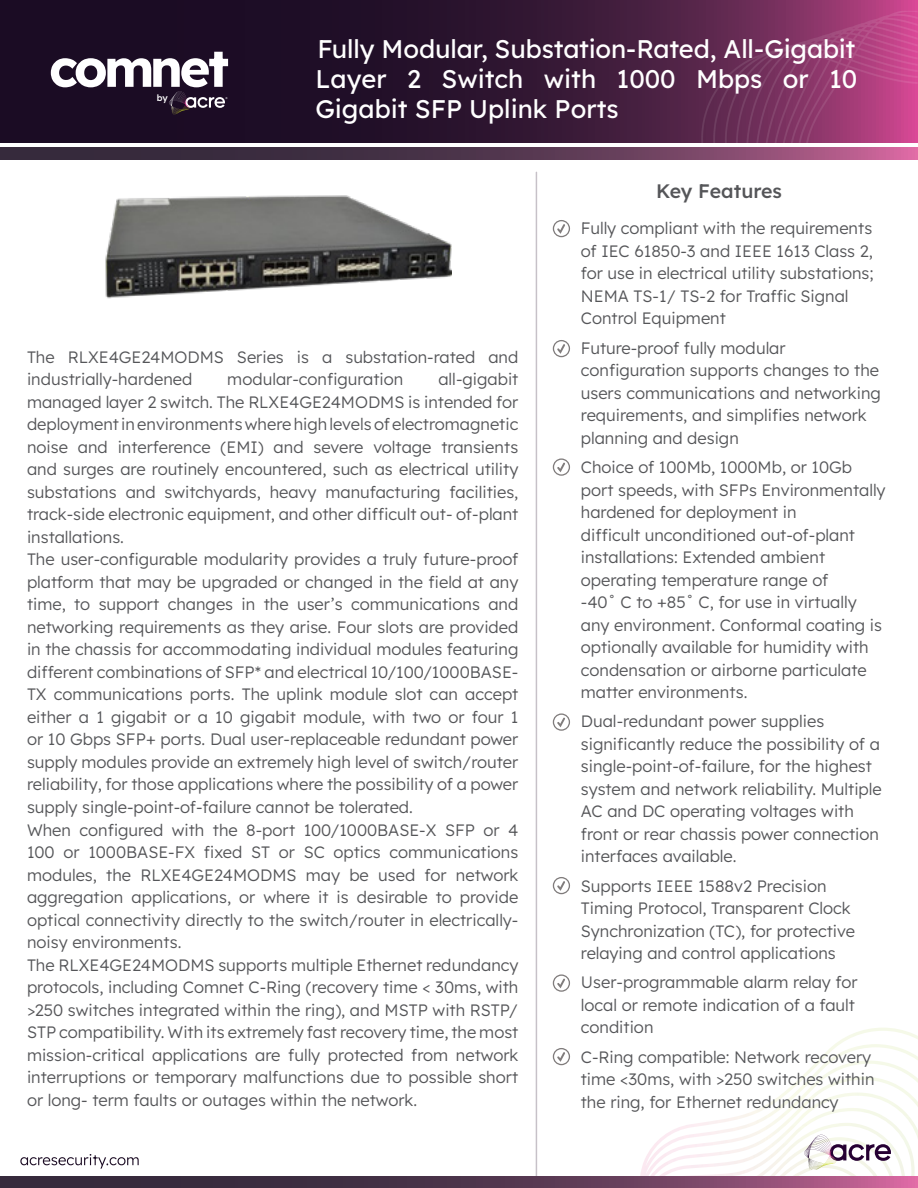
<style>
.page{position:relative;width:918px;height:1188px;background:#fff}
.page>*{position:absolute;margin:0;border:0;box-sizing:border-box;transform-origin:0 0}
.Product_Title{font:25.5px/30px "Lexend";color:#fff;text-align:justify}
.Product_Overview{font:500 19.5px "Lexend";color:#555659}
.Product_Overview-2{font:300 16.5px/22.5px "Lexend";color:#555659;text-align:justify}
.Paragraph_Style_4{font:300 16.5px/22.5px "Lexend";color:#555659}
.t1{font:500 9px "Lexend";color:#fff}
</style>
<div class="page">
<svg style="left:0;top:0;width:691px;height:143px;background:#29122d"></svg>
<svg style="left:20px;top:1154px;width:119px;height:15px"></svg>
<img style="left:640px;top:1028px;width:278px;height:148px">
<img style="left:755px;top:1123px;width:150px;height:53px">
<img style="left:769px;top:1137px;width:124px;height:39px">
<img style="left:779px;top:1151px;width:99px;height:25px">
<img style="left:792px;top:1165px;width:65px;height:11px">
<svg style="left:51px;top:52px;width:177px;height:62px"></svg>
<svg style="left:836px;top:1144px;width:55px;height:17px"></svg>
<img style="left:804px;top:1135px;width:32px;height:35px">
<hr style="left:536px;top:172px;width:1px;height:1007px;background:#c7c1c8">
<svg style="left:0;top:148px;width:918px;height:11px;background:#5f3b56"></svg>
<img style="left:691px;top:0;width:227px;height:143px">
<svg style="left:0;top:1176px;width:918px;height:12px;background:#5f3b56"></svg>
<svg style="left:553px;top:220px;width:17px;height:17px"></svg>
<svg style="left:553px;top:340px;width:17px;height:17px"></svg>
<svg style="left:553px;top:458px;width:17px;height:18px"></svg>
<svg style="left:553px;top:713px;width:17px;height:18px"></svg>
<svg style="left:553px;top:877px;width:17px;height:17px"></svg>
<svg style="left:553px;top:974px;width:17px;height:18px"></svg>
<svg style="left:553px;top:1048px;width:17px;height:17px"></svg>
<img style="left:105px;top:195px;width:346px;height:104px">
<p class="t1" style="left:157px;top:91px;width:12px">by</p>
<p class="Product_Title" style="left:315px;top:32px;width:544px">Fully Modular, Substation-Rated, All-Gigabit Layer 2 Switch with 1000 Mbps or 10<br>Gigabit SFP Uplink Ports</p>
<p class="Product_Overview-2" style="left:27px;top:345px;width:493px">The RLXE4GE24MODMS Series is a substation-rated and industrially-hardened</p>
<p class="Product_Overview-2" style="left:27px;top:367px;width:493px;text-indent:411px">all-gigabit managed layer 2 switch. The RLXE4GE24MODMS is intended for deployment in environments where high levels of electromagnetic noise and interference (EMI) and severe voltage transients and surges are routinely encountered, such as electrical utility substations and switchyards, heavy manufacturing facilities, track-side electronic equipment, and other difficult out- of-plant installations.</p>
<p class="Product_Overview-2" style="left:27px;top:547px;width:493px">The user-configurable modularity provides a truly future-proof platform that may be upgraded or changed in the field at any time, to support changes in the user’s communications and networking requirements as they arise. Four slots are provided in the chassis for accommodating individual modules featuring different combinations of SFP* and electrical 10/100/1000BASE-TX communications ports. The uplink module slot can accept either a 1 gigabit or a 10 gigabit module, with two or four 1 or 10 Gbps SFP+ ports. Dual user-replaceable redundant power supply modules provide an extremely high level of switch/router reliability, for those applications where the possibility of a power supply single-point-of-failure cannot be tolerated.</p>
<p class="Product_Overview-2" style="left:27px;top:817px;width:493px">When configured with the 8-port 100/1000BASE-X SFP or 4<br>100 or 1000BASE-FX fixed ST or SC optics communications modules, the RLXE4GE24MODMS may be used for network aggregation applications, or where it is desirable to provide optical connectivity directly to the switch/router in electrically&shy;noisy environments.</p>
<p class="Product_Overview-2" style="left:27px;top:952px;width:493px">The RLXE4GE24MODMS supports multiple Ethernet redundancy protocols, including Comnet C-Ring (recovery time &lt; 30ms, with &gt;250 switches integrated within the ring), and MSTP with RSTP/</p>
<p class="Product_Overview-2" style="left:27px;top:1020px;width:493px">STP compatibility. With its extremely fast recovery time, the most mission-critical applications are fully protected from network interruptions or temporary malfunctions due to possible short or long- term faults or outages within the network.</p>
<p class="Product_Overview-2" style="left:227px;top:367px;width:178px">modular-configuration</p>
<p class="Product_Overview" style="left:656px;top:177px;width:127px">Key Features</p>
<p class="Paragraph_Style_4" style="left:581px;top:216px;width:294px">Fully compliant with the requirements of IEC 61850-3 and IEEE 1613 Class 2, for use in electrical utility substations; NEMA TS-1/ TS-2 for Traffic Signal Control Equipment</p>
<p class="Paragraph_Style_4" style="left:581px;top:336px;width:302px">Future-proof fully modular configuration supports changes to the users communications and networking requirements, and simplifies network planning and design</p>
<p class="Paragraph_Style_4" style="left:581px;top:455px;width:306px">Choice of 100Mb, 1000Mb, or 10Gb port speeds, with SFPs Environmentally hardened for deployment in<br>difficult unconditioned out-of-plant installations: Extended ambient operating temperature range of<br>-40˚ C to +85˚ C, for use in virtually any environment. Conformal coating is optionally available for humidity with condensation or airborne particulate matter environments.</p>
<p class="Paragraph_Style_4" style="left:581px;top:709px;width:302px">Dual-redundant power supplies significantly reduce the possibility of a single-point-of-failure, for the highest system and network reliability. Multiple AC and DC operating voltages with front or rear chassis power connection interfaces available.</p>
<p class="Paragraph_Style_4" style="left:581px;top:873px;width:276px">Supports IEEE 1588v2 Precision Timing Protocol, Transparent Clock Synchronization (TC), for protective relaying and control applications</p>
<p class="Paragraph_Style_4" style="left:581px;top:970px;width:278px">User-programmable alarm relay for local or remote indication of a fault condition</p>
<p class="Paragraph_Style_4" style="left:581px;top:1045px;width:295px">C-Ring compatible: Network recovery time &lt;30ms, with &gt;250 switches within the ring, for Ethernet redundancy</p>
</div>
